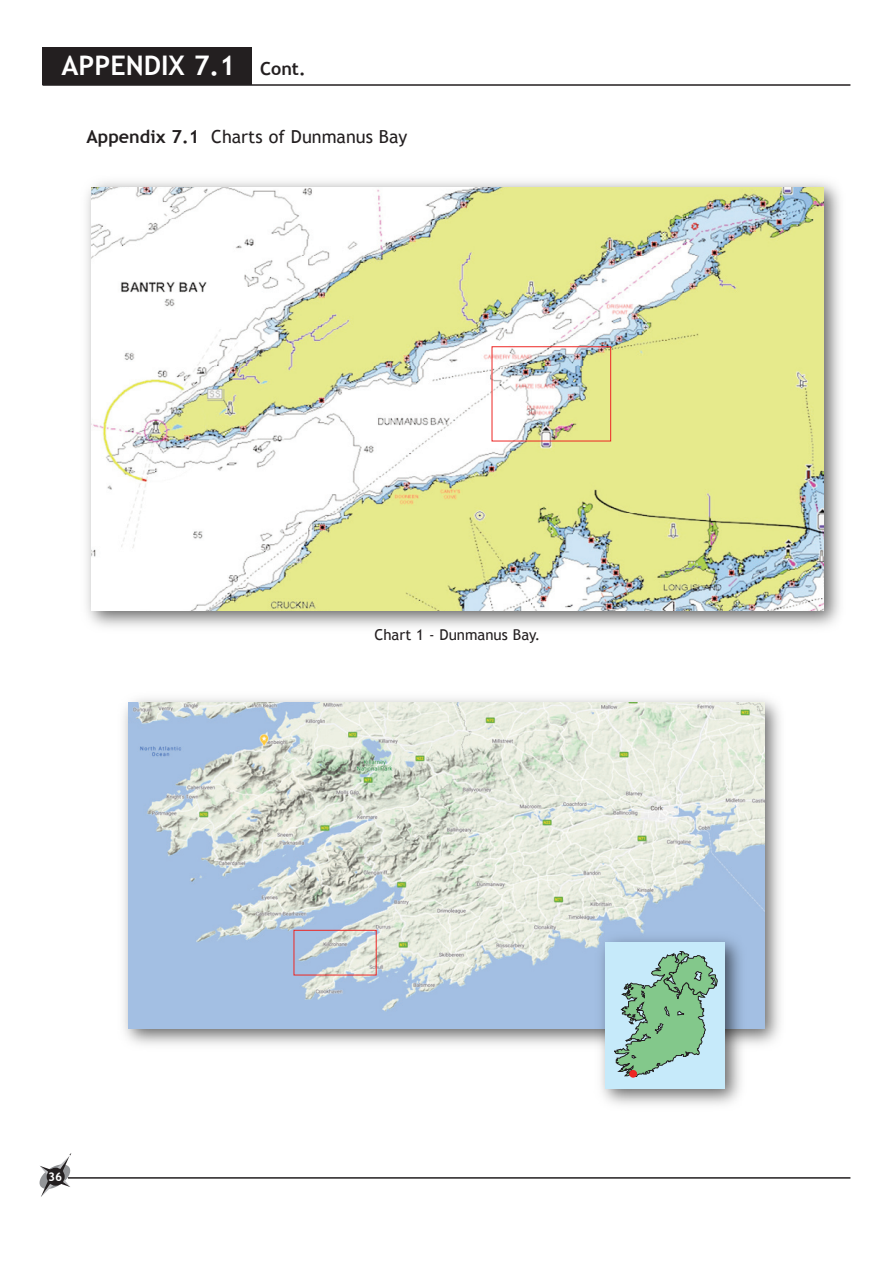
<style>
.page{position:relative;width:893px;height:1263px;background:#fff}
.page>*{position:absolute;margin:0;border:0;box-sizing:border-box;transform-origin:0 0}
.t1{font:700 27px "Trebuchet MS";color:#fff}
.t2{font:18px "Trebuchet MS";color:#231f20}
.t3{font:700 18px "Trebuchet MS";color:#231f20}
.t4{font:15px "Trebuchet MS";color:#231f20}
.t5{font:700 12px "Trebuchet MS";color:#fff}
.s1{font-weight:700}
</style>
<div class="page">
<img style="left:123px;top:698px;width:658px;height:347px">
<img style="left:129px;top:703px;width:635px;height:325px">
<hr style="left:43px;top:84px;width:807px;height:2px;background:#231f20">
<hr style="left:68px;top:1177px;width:782px;height:2px;background:#231f20">
<svg style="left:40px;top:1153px;width:31px;height:44px"></svg>
<div style="left:47px;top:1168px;width:18px;height:18px;background:#231f20;border-radius:50%"></div>
<div style="left:43px;top:47px;width:209px;height:38px;background:#231f20"></div>
<img style="left:593px;top:929px;width:157px;height:176px">
<div style="left:606px;top:942px;width:119px;height:147px;background:#c6eafa"></div>
<svg style="left:614px;top:951px;width:103px;height:126px"></svg>
<div style="left:629px;top:1070px;width:8px;height:8px;background:#ed2724;border-radius:50%"></div>
<img style="left:86px;top:181px;width:754px;height:446px">
<img style="left:91px;top:187px;width:732px;height:424px">
<div style="left:294px;top:930px;width:83px;height:45px;border:1px solid #ed2724"></div>
<div style="left:492px;top:346px;width:119px;height:95px;border:1px solid #ed2724"></div>
<p class="t1" style="left:62px;top:50px;width:175px">APPENDIX 7.1</p>
<p class="t3" style="left:260px;top:58px;width:47px">Cont.</p>
<p class="t2" style="left:87px;top:126px;width:322px"><span class="s1">Appendix 7.1</span> Charts of Dunmanus Bay</p>
<p class="t5" style="left:48px;top:1170px;width:16px">36</p>
<p class="t4" style="left:374px;top:626px;width:167px">Chart 1 - Dunmanus Bay.</p>
</div>
